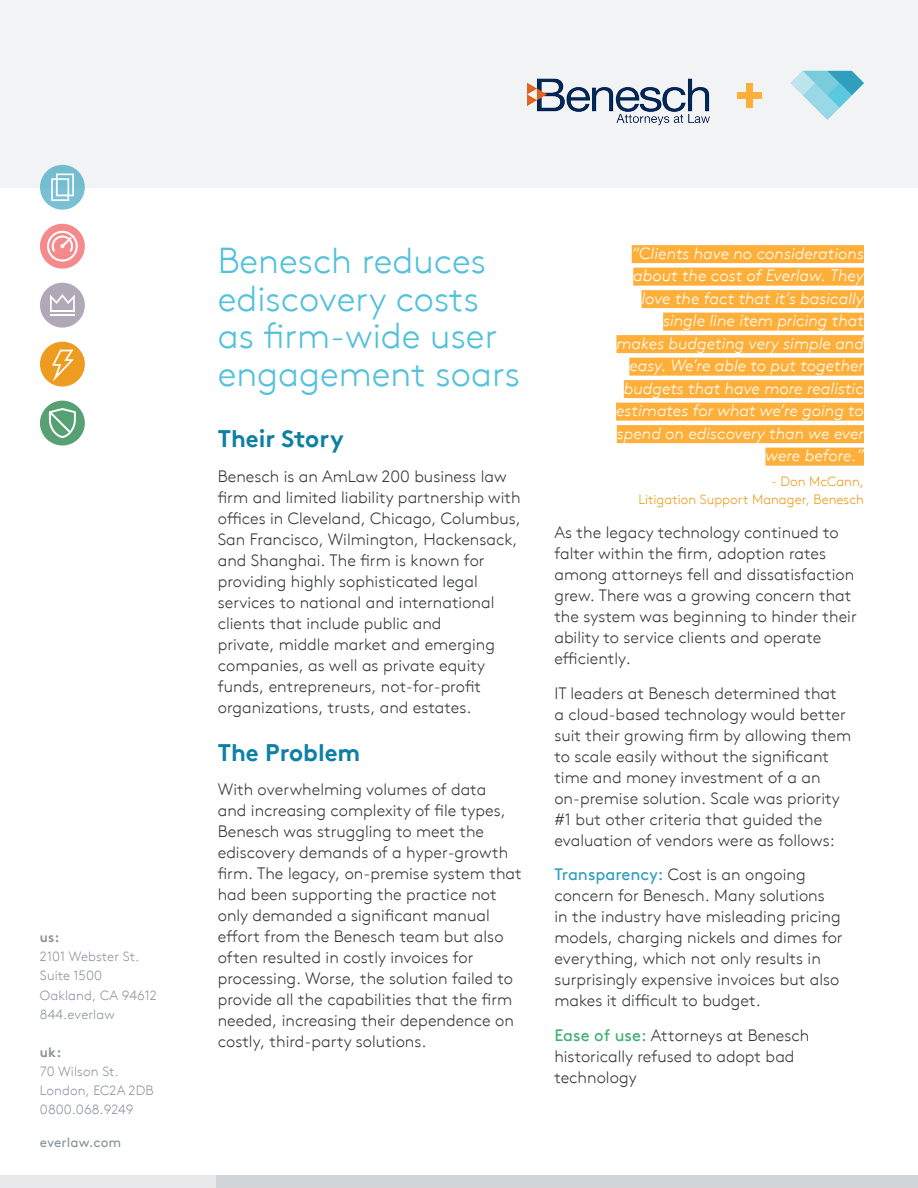
<style>
.page{position:relative;width:918px;height:1188px;background:#fff}
.page>*{position:absolute;margin:0;border:0;box-sizing:border-box;transform-origin:0 0}
.Main_Head{font:300 36px/37.5px "Brown TT";color:#52c1db}
.Heading{font:700 24px "Brown TT";color:#0e80a3}
.Body_Copy{font:300 16.5px/21px "Brown TT";color:#35383a}
.Heading-2{font:italic 300 16.5px/22.5px "Brown TT";color:#fff;text-align:right}
.t1{font:300 13.5px/19.2px "Brown TT";letter-spacing:.005em;color:#8c969d}
.t2{font:300 13.5px/18px "Brown TT";color:#ed9c1d;text-align:right}
.t3{font:13.5px "Brown TT";letter-spacing:.005em;color:#8c969d}
.t4{font:700 13.5px "Brown TT";color:#8c969d}
.s1{font-weight:400;color:#309ebd}
.s2{font-weight:400;color:#40af6f}
</style>
<div class="page">
<div style="left:0;top:1176px;width:216px;height:12px;background:#e7e9eb"></div>
<div style="left:216px;top:1176px;width:702px;height:12px;background:#d1d5d8"></div>
<div style="left:0;top:0;width:918px;height:188px;background:#f1f3f4"></div>
<svg style="left:40px;top:224px;width:45px;height:45px"></svg>
<svg style="left:47px;top:231px;width:31px;height:31px"></svg>
<div style="left:40px;top:165px;width:45px;height:45px;background:#79c0d4;border-radius:50%"></div>
<svg style="left:51px;top:173px;width:23px;height:28px"></svg>
<div style="left:40px;top:283px;width:45px;height:45px;background:#b1a8b7;border-radius:50%"></div>
<svg style="left:50px;top:294px;width:25px;height:22px"></svg>
<div style="left:40px;top:342px;width:45px;height:45px;background:#ee9c1f;border-radius:50%"></div>
<svg style="left:52px;top:350px;width:22px;height:32px"></svg>
<div style="left:40px;top:401px;width:45px;height:45px;background:#57a073;border-radius:50%"></div>
<svg style="left:49px;top:408px;width:27px;height:30px"></svg>
<div style="left:632px;top:245px;width:232px;height:18px;background:#fdaf3a"></div>
<div style="left:633px;top:268px;width:231px;height:18px;background:#fdaf3a"></div>
<div style="left:641px;top:290px;width:223px;height:18px;background:#fdaf3a"></div>
<div style="left:663px;top:313px;width:201px;height:18px;background:#fdaf3a"></div>
<div style="left:617px;top:335px;width:247px;height:18px;background:#fdaf3a"></div>
<div style="left:629px;top:358px;width:235px;height:18px;background:#fdaf3a"></div>
<div style="left:624px;top:380px;width:240px;height:18px;background:#fdaf3a"></div>
<div style="left:616px;top:403px;width:248px;height:18px;background:#fdaf3a"></div>
<div style="left:617px;top:425px;width:247px;height:18px;background:#fdaf3a"></div>
<div style="left:765px;top:448px;width:99px;height:18px;background:#fdaf3a"></div>
<img style="left:527px;top:78px;width:183px;height:48px">
<div style="left:746px;top:83px;width:7px;height:25px;background:#fdaf3a"></div>
<div style="left:738px;top:92px;width:24px;height:7px;background:#fdaf3a"></div>
<svg style="left:791px;top:71px;width:73px;height:49px"></svg>
<p class="t4" style="left:40px;top:929px;width:21px">us:</p>
<p class="t1" style="left:40px;top:947px;width:119px">2101 Webster St.<br>Suite 1500<br>Oakland, CA 94612<br>844.everlaw</p>
<p class="t4" style="left:40px;top:1044px;width:23px">uk:</p>
<p class="t1" style="left:40px;top:1062px;width:115px">70 Wilson St.<br>London, EC2A 2DB<br>0800.068.9249</p>
<p class="t3" style="left:40px;top:1134px;width:83px">everlaw.com</p>
<p class="Main_Head" style="left:218px;top:243px;width:304px">Benesch reduces ediscovery costs as firm-wide user engagement soars</p>
<p class="Heading" style="left:218px;top:424px;width:127px">Their Story</p>
<p class="Body_Copy" style="left:218px;top:466px;width:304px">Benesch is an AmLaw 200 business law firm and limited liability partnership with offices in Cleveland, Chicago, Columbus, San Francisco, Wilmington, Hackensack, and Shanghai. The firm is known for providing highly sophisticated legal services to national and international clients that include public and<br>private, middle market and emerging companies, as well as private equity funds, entrepreneurs, not-for-profit organizations, trusts, and estates.</p>
<p class="Heading" style="left:218px;top:738px;width:144px">The Problem</p>
<p class="Body_Copy" style="left:218px;top:779px;width:305px">With overwhelming volumes of data<br>and increasing complexity of file types, Benesch was struggling to meet the ediscovery demands of a hyper-growth firm. The legacy, on-premise system that had been supporting the practice not only demanded a significant manual effort from the Benesch team but also often resulted in costly invoices for processing. Worse, the solution failed to provide all the capabilities that the firm needed, increasing their dependence on costly, third-party solutions.</p>
<p class="Heading-2" style="left:616px;top:242px;width:249px">“Clients have no considerations about the cost of Everlaw. They love the fact that it’s basically single line item pricing that makes budgeting very simple and easy. We’re able to put together budgets that have more realistic estimates for what we’re going to spend on ediscovery than we ever were before.”</p>
<p class="t2" style="left:638px;top:472px;width:227px">- Don McCann,<br>Litigation Support Manager, Benesch</p>
<p class="Body_Copy" style="left:554px;top:522px;width:304px">As the legacy technology continued to falter within the firm, adoption rates among attorneys fell and dissatisfaction grew. There was a growing concern that the system was beginning to hinder their ability to service clients and operate efficiently.</p>
<p class="Body_Copy" style="left:554px;top:683px;width:298px">IT leaders at Benesch determined that<br>a cloud-based technology would better suit their growing firm by allowing them to scale easily without the significant time and money investment of a an on-premise solution. Scale was priority #1 but other criteria that guided the evaluation of vendors were as follows:</p>
<p class="Body_Copy" style="left:554px;top:864px;width:290px"><span class="s1">Transparency:</span> Cost is an ongoing concern for Benesch. Many solutions<br>in the industry have misleading pricing models, charging nickels and dimes for everything, which not only results in surprisingly expensive invoices but also makes it difficult to budget.</p>
<p class="Body_Copy" style="left:554px;top:1025px;width:256px"><span class="s2">Ease of use:</span> Attorneys at Benesch historically refused to adopt bad technology</p>
</div>
